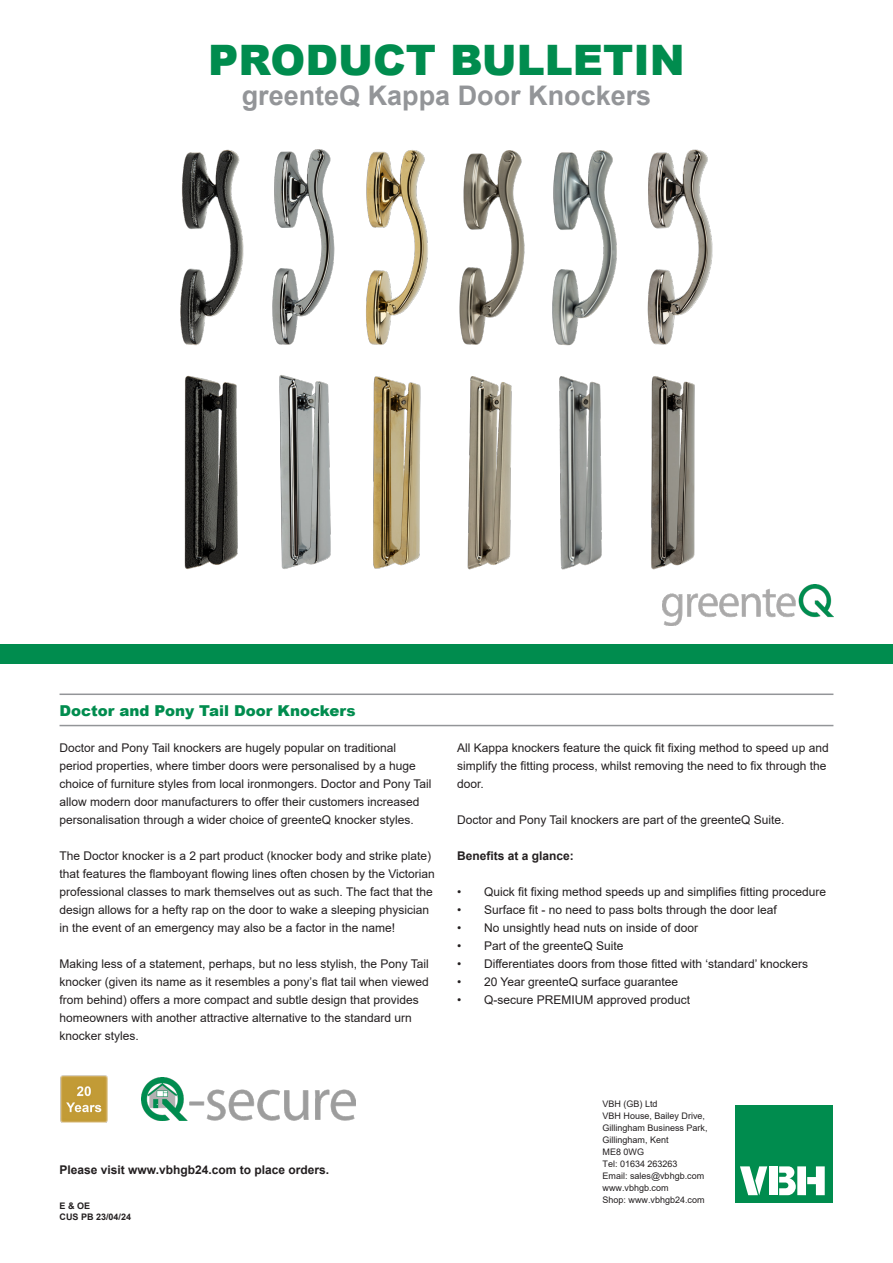
<style>
.page{position:relative;width:893px;height:1263px;background:#fff}
.page>*{position:absolute;margin:0;border:0;box-sizing:border-box;transform-origin:0 0}
._1_1{font:900 42px "Arial";color:#008c4e}
._1_1-2{font:700 27px "Arial";color:#939598}
._3{font:900 15px "Arial";color:#008c4e}
.PB_Body___Bullets{font:12px/18px "Arial";color:#231f20}
.Cat_Notes{font:700 12px "Arial";color:#231f20}
.PB_Body___Bullets-2{font:700 12px "Arial";color:#231f20}
.Address_VBH{font:9px "Arial";color:#231f20}
.Date_or_Note{font:700 9px "Arial";color:#231f20}
</style>
<div class="page">
<div style="left:735px;top:1105px;width:97px;height:98px;background:#008c4e"></div>
<svg style="left:779px;top:1166px;width:17px;height:29px"></svg>
<svg style="left:740px;top:1166px;width:27px;height:29px"></svg>
<div style="left:769px;top:1166px;width:9px;height:29px;background:#fff"></div>
<div style="left:797px;top:1166px;width:9px;height:29px;background:#fff"></div>
<svg style="left:807px;top:1166px;width:18px;height:29px"></svg>
<div style="left:0;top:644px;width:893px;height:19px;background:#008c4e"></div>
<hr style="left:60px;top:693px;width:773px;height:2px;background:#939598">
<hr style="left:60px;top:725px;width:773px;height:1px;background:#939598">
<img style="left:141px;top:1078px;width:215px;height:42px">
<img style="left:60px;top:1075px;width:47px;height:48px">
<img style="left:662px;top:585px;width:171px;height:40px">
<img style="left:366px;top:150px;width:62px;height:195px">
<img style="left:272px;top:149px;width:63px;height:196px">
<img style="left:180px;top:149px;width:64px;height:197px">
<img style="left:459px;top:150px;width:66px;height:195px">
<img style="left:552px;top:150px;width:65px;height:196px">
<img style="left:647px;top:149px;width:66px;height:196px">
<img style="left:184px;top:375px;width:54px;height:194px">
<img style="left:279px;top:375px;width:52px;height:194px">
<img style="left:373px;top:376px;width:48px;height:193px">
<img style="left:467px;top:376px;width:45px;height:194px">
<img style="left:559px;top:376px;width:43px;height:194px">
<img style="left:651px;top:376px;width:44px;height:194px">
<p class="_1_1" style="left:208px;top:29px;width:478px">PRODUCT BULLETIN</p>
<p class="_1_1-2" style="left:242px;top:76px;width:411px">greenteQ Kappa Door Knockers</p>
<p class="_3" style="left:60px;top:700px;width:297px">Doctor and Pony Tail Door Knockers</p>
<p class="PB_Body___Bullets" style="left:60px;top:739px;width:373px">Doctor and Pony Tail knockers are hugely popular on traditional period properties, where timber doors were personalised by a huge choice of furniture styles from local ironmongers. Doctor and Pony Tail allow modern door manufacturers to offer their customers increased personalisation through a wider choice of greenteQ knocker styles.</p>
<p class="PB_Body___Bullets" style="left:60px;top:847px;width:377px">The Doctor knocker is a 2 part product (knocker body and strike plate) that features the flamboyant flowing lines often chosen by the Victorian professional classes to mark themselves out as such. The fact that the design allows for a hefty rap on the door to wake a sleeping physician in the event of an emergency may also be a factor in the name!</p>
<p class="PB_Body___Bullets" style="left:60px;top:955px;width:371px">Making less of a statement, perhaps, but no less stylish, the Pony Tail knocker (given its name as it resembles a pony’s flat tail when viewed from behind) offers a more compact and subtle design that provides homeowners with another attractive alternative to the standard urn knocker styles.</p>
<p class="PB_Body___Bullets" style="left:457px;top:739px;width:373px">All Kappa knockers feature the quick fit fixing method to speed up and simplify the fitting process, whilst removing the need to fix through the door.</p>
<p class="PB_Body___Bullets" style="left:457px;top:811px;width:329px">Doctor and Pony Tail knockers are part of the greenteQ Suite.</p>
<p class="PB_Body___Bullets-2" style="left:457px;top:847px;width:118px">Benefits at a glance:</p>
<p class="PB_Body___Bullets" style="left:457px;top:883px;width:371px">• Quick fit fixing method speeds up and simplifies fitting procedure</p>
<p class="PB_Body___Bullets" style="left:457px;top:901px;width:321px">• Surface fit - no need to pass bolts through the door leaf</p>
<p class="PB_Body___Bullets" style="left:457px;top:919px;width:243px">• No unsightly head nuts on inside of door</p>
<p class="PB_Body___Bullets" style="left:457px;top:937px;width:168px">• Part of the greenteQ Suite</p>
<p class="PB_Body___Bullets" style="left:457px;top:955px;width:353px">• Differentiates doors from those fitted with ‘standard’ knockers</p>
<p class="PB_Body___Bullets" style="left:457px;top:973px;width:223px">• 20 Year greenteQ surface guarantee</p>
<p class="PB_Body___Bullets" style="left:457px;top:991px;width:235px">• Q-secure PREMIUM approved product</p>
<p class="Cat_Notes" style="left:60px;top:1161px;width:271px">Please visit www.vbhgb24.com to place orders.</p>
<p class="Date_or_Note" style="left:60px;top:1200px;width:32px">E &amp; OE</p>
<p class="Date_or_Note" style="left:60px;top:1211px;width:73px">CUS PB 23/04/24</p>
<p class="Address_VBH" style="left:602px;top:1098px;width:57px">VBH (GB) Ltd</p>
<p class="Address_VBH" style="left:602px;top:1110px;width:104px">VBH House, Bailey Drive,</p>
<p class="Address_VBH" style="left:602px;top:1122px;width:107px">Gillingham Business Park,</p>
<p class="Address_VBH" style="left:602px;top:1134px;width:68px">Gillingham, Kent</p>
<p class="Address_VBH" style="left:602px;top:1146px;width:43px">ME8 0WG</p>
<p class="Address_VBH" style="left:602px;top:1158px;width:77px">Tel: 01634 263263</p>
<p class="Address_VBH" style="left:602px;top:1170px;width:103px">Email: sales@vbhgb.com</p>
<p class="Address_VBH" style="left:602px;top:1182px;width:68px">www.vbhgb.com</p>
<p class="Address_VBH" style="left:602px;top:1194px;width:104px">Shop: www.vbhgb24.com</p>
</div>
